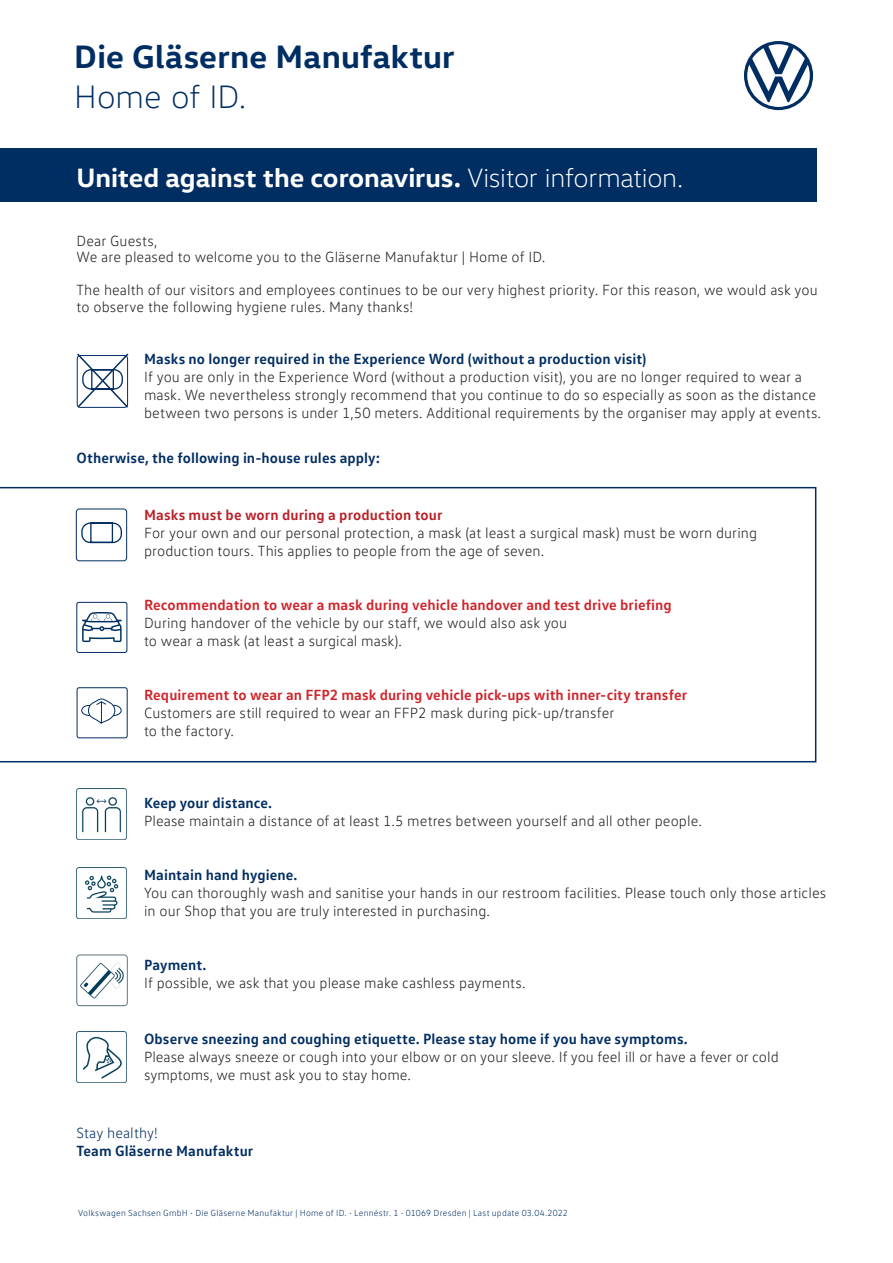
<style>
.page{position:relative;width:893px;height:1263px;background:#fff}
.page>*{position:absolute;margin:0;border:0;box-sizing:border-box;transform-origin:0 0}
.t1{font:700 33px "VW Head";letter-spacing:.005em;color:#002d62}
.t2{font:300 33px "VW Head";color:#002d62}
.t3{font:700 27px "VW Head";letter-spacing:-.005em;color:#fff}
.t4{font:300 15px/18px "VW Text";letter-spacing:.005em;color:#231f20}
.t5{font:700 15px "VW Text";letter-spacing:.005em;color:#002d62}
.t6{font:700 15px "VW Text";letter-spacing:.005em;color:#d1232a}
.t7{font:700 15px "VW Text";letter-spacing:.005em;color:#ba1f26}
.t8{font:300 15px "VW Text";color:#002d62}
.t9{font:300 9px "VW Text";letter-spacing:.025em;color:#002d62}
.s1{font-weight:300}
.s2{font-weight:700;color:#002d62}
</style>
<div class="page">
<div style="left:0;top:149px;width:816px;height:53px;background:#002d62"></div>
<svg style="left:744px;top:41px;width:69px;height:69px"></svg>
<img style="left:77px;top:1031px;width:49px;height:51px">
<img style="left:77px;top:867px;width:50px;height:51px">
<img style="left:77px;top:788px;width:50px;height:51px">
<img style="left:76px;top:954px;width:52px;height:53px">
<svg style="left:76px;top:353px;width:53px;height:55px"></svg>
<svg style="left:0;top:487px;width:816px;height:275px"></svg>
<p class="t1" style="left:74px;top:35px;width:382px">Die Gläserne Manufaktur</p>
<p class="t2" style="left:74px;top:77px;width:174px">Home of ID.</p>
<p class="t3" style="left:77px;top:160px;width:608px">United against the coronavirus. <span class="s1">Visitor information.</span></p>
<p class="t4" style="left:77px;top:231px;width:82px">Dear Guests,</p>
<p class="t4" style="left:77px;top:248px;width:470px">We are pleased to welcome you to the Gläserne Manufaktur | Home of ID.</p>
<p class="t4" style="left:77px;top:281px;width:743px">The health of our visitors and employees continues to be our very highest priority. For this reason, we would ask you</p>
<p class="t4" style="left:77px;top:297px;width:338px">to observe the following hygiene rules. Many thanks!</p>
<p class="t5" style="left:144px;top:349px;width:504px">Masks no longer required in the Experience Word (without a production visit)</p>
<p class="t4" style="left:144px;top:368px;width:674px">If you are only in the Experience Word (without a production visit), you are no longer required to wear a mask. We nevertheless strongly recommend that you continue to do so especially as soon as the distance</p>
<p class="t4" style="left:144px;top:404px;width:679px">between two persons is under 1,50 meters. Additional requirements by the organiser may apply at events.</p>
<p class="t5" style="left:77px;top:448px;width:305px">Otherwise, the following in-house rules apply:</p>
<p class="t7" style="left:144px;top:505px;width:300px">Masks must be worn during a production tour</p>
<p class="t4" style="left:144px;top:524px;width:615px">For your own and our personal protection, a mask (at least a surgical mask) must be worn during</p>
<p class="t4" style="left:144px;top:542px;width:402px">production tours. This applies to people from the age of seven.</p>
<p class="t6" style="left:144px;top:595px;width:529px">Recommendation to wear a mask during vehicle handover and test drive briefing</p>
<p class="t4" style="left:144px;top:614px;width:425px">During handover of the vehicle by our staff, we would also ask you</p>
<p class="t4" style="left:144px;top:632px;width:259px">to wear a mask (at least a surgical mask).</p>
<p class="t6" style="left:144px;top:685px;width:545px">Requirement to wear an FFP2 mask during vehicle pick-ups with inner-city transfer</p>
<p class="t4" style="left:144px;top:704px;width:472px">Customers are still required to wear an FFP2 mask during pick-up/transfer</p>
<p class="t4" style="left:144px;top:722px;width:92px">to the factory.</p>
<p class="t4" style="left:144px;top:794px;width:559px"><span class="s2">Keep your distance.<br></span>Please maintain a distance of at least 1.5 metres between yourself and all other people.</p>
<p class="t5" style="left:144px;top:865px;width:155px">Maintain hand hygiene.</p>
<p class="t4" style="left:144px;top:884px;width:684px">You can thoroughly wash and sanitise your hands in our restroom facilities. Please touch only those articles in our Shop that you are truly interested in purchasing.</p>
<p class="t5" style="left:144px;top:955px;width:64px">Payment.</p>
<p class="t4" style="left:144px;top:974px;width:383px">If possible, we ask that you please make cashless payments.</p>
<p class="t5" style="left:144px;top:1029px;width:545px">Observe sneezing and coughing etiquette. Please stay home if you have symptoms.</p>
<p class="t4" style="left:144px;top:1047px;width:636px">Please always sneeze or cough into your elbow or on your sleeve. If you feel ill or have a fever or cold</p>
<p class="t4" style="left:144px;top:1065px;width:268px">symptoms, we must ask you to stay home.</p>
<p class="t8" style="left:77px;top:1124px;width:83px">Stay healthy!</p>
<p class="t5" style="left:77px;top:1141px;width:178px">Team Gläserne Manufaktur</p>
<p class="t9" style="left:78px;top:1208px;width:491px">Volkswagen Sachsen GmbH • Die Gläserne Manufaktur | Home of ID. • Lennéstr. 1 • 01069 Dresden | Last update 03.04.2022</p>
</div>
